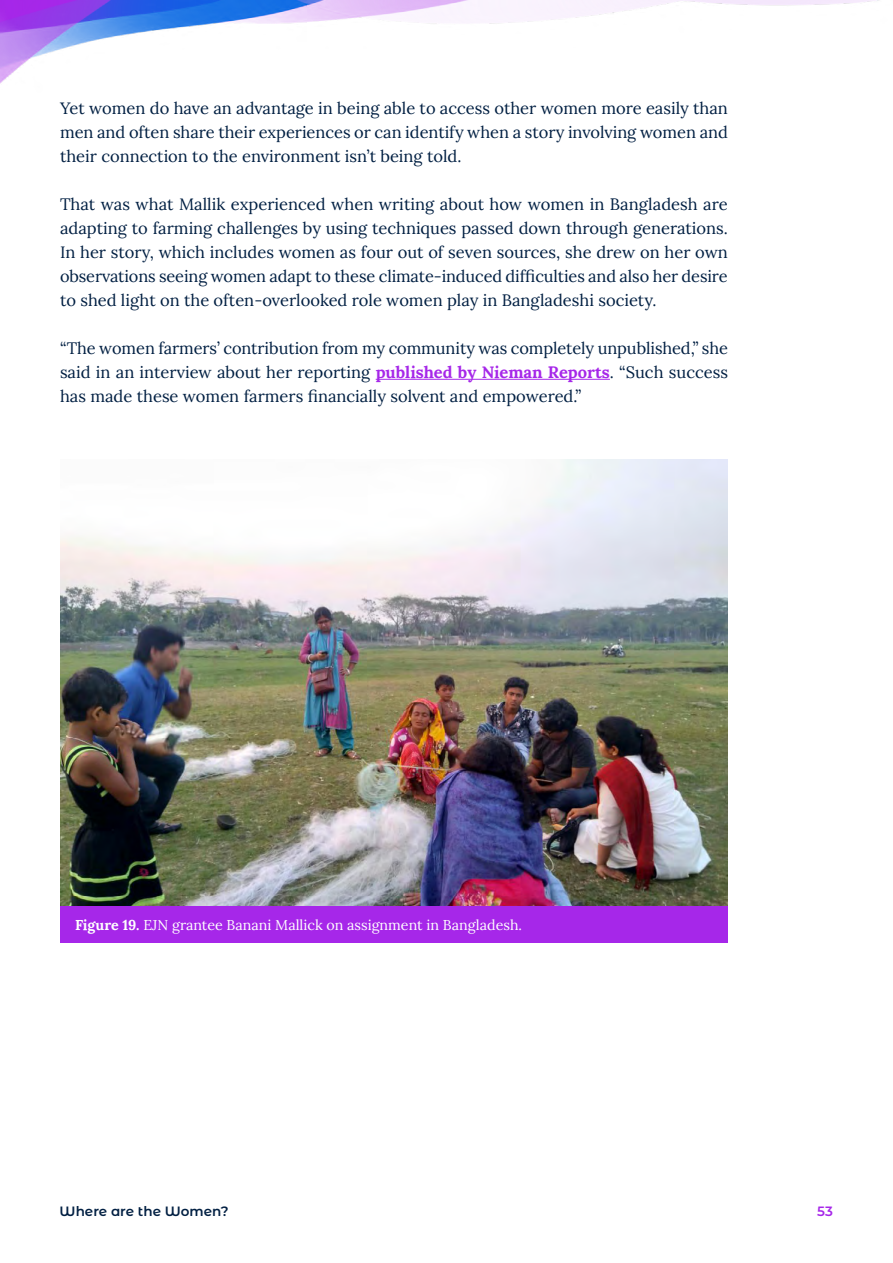
<style>
.page{position:relative;width:893px;height:1263px;background:#fff}
.page>*{position:absolute;margin:0;border:0;box-sizing:border-box;transform-origin:0 0}
.p_body{font:16.5px/24px "Lora";color:#001f42;text-align:justify}
.t1{font:14.25px "Lora";color:#fff}
.t2{font:600 13.5px "Montserrat Alternates";color:#001f42}
.t3{font:600 13.5px "Montserrat Alternates";color:#a627e9}
.s1{font-weight:700;color:#a627e9}
.s2{font-weight:700}
</style>
<div class="page">
<img style="left:0;top:0;width:879px;height:84px">
<hr style="left:376px;top:379px;width:234px;height:1px;background:#a627e9">
<img style="left:60px;top:459px;width:668px;height:448px">
<div style="left:60px;top:907px;width:668px;height:36px;background:#a627e9"></div>
<p class="p_body" style="left:60px;top:95px;width:669px">Yet women do have an advantage in being able to access other women more easily than men and often share their experiences or can identify when a story involving women and their connection to the environment isn’t being told.</p>
<p class="p_body" style="left:60px;top:191px;width:669px">That was what Mallik experienced when writing about how women in Bangladesh are adapting to farming challenges by using techniques passed down through generations.<br>In her story, which includes women as four out of seven sources, she drew on her own observations seeing women adapt to these climate-induced difficulties and also her desire to shed light on the often-overlooked role women play in Bangladeshi society.</p>
<p class="p_body" style="left:60px;top:335px;width:669px">“The women farmers’ contribution from my community was completely unpublished,” she said in an interview about her reporting <span class="s1">published by Nieman Reports</span>. “Such success has made these women farmers financially solvent and empowered.”</p>
<p class="t1" style="left:75px;top:914px;width:447px"><span class="s2">Figure 19.</span> EJN grantee Banani Mallick on assignment in Bangladesh.</p>
<p class="t2" style="left:60px;top:1202px;width:171px">Where are the Women?</p>
<p class="t3" style="left:817px;top:1202px;width:17px">53</p>
</div>
